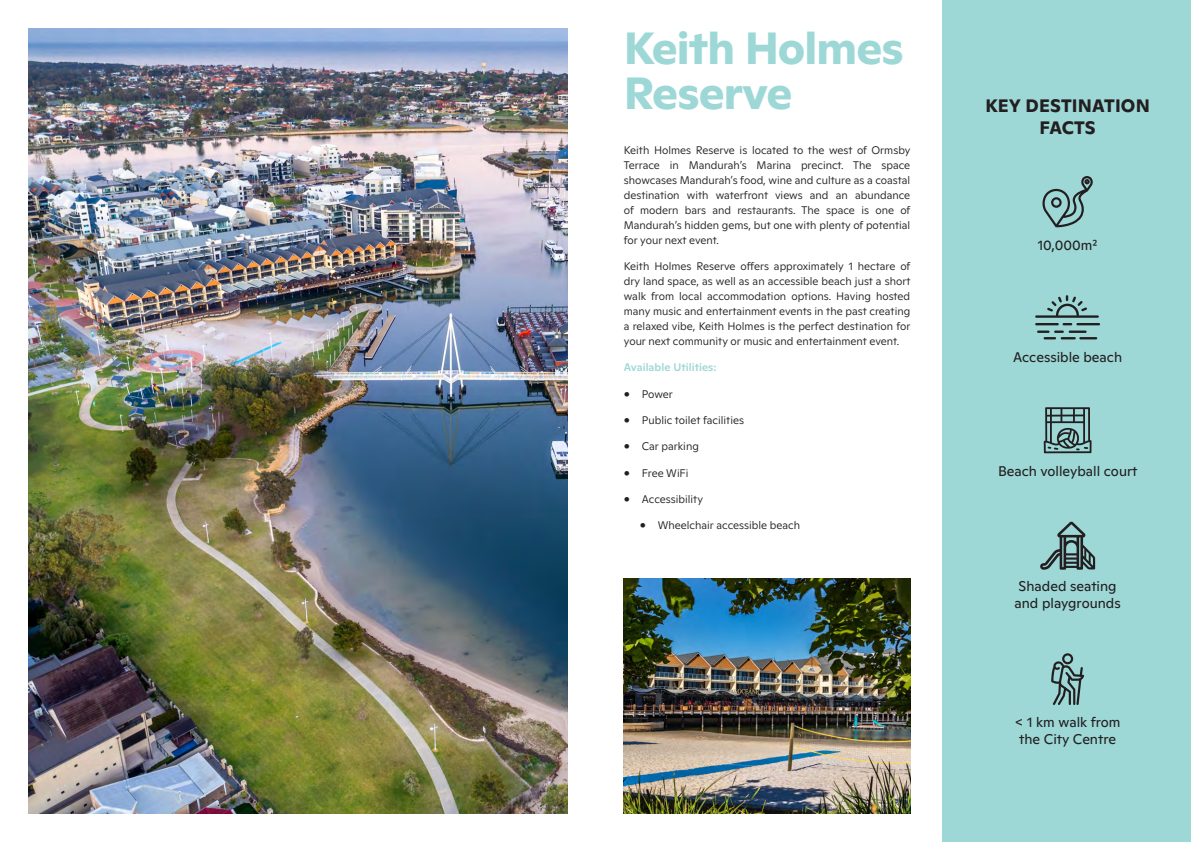
<style>
.page{position:relative;width:1191px;height:842px;background:#fff}
.page>*{position:absolute;margin:0;border:0;box-sizing:border-box;transform-origin:0 0}
.Page_Title{font:700 45px/44.7px "Ginto Normal";letter-spacing:-.02em;color:#9dd8d7}
.t1{font:700 18px/21.6px "Ginto Normal";letter-spacing:.01em;color:#231f20;text-align:center}
.t2{font:14px/16.8px "Ginto Normal";color:#231f20}
.Body{font:300 11px/15px "Ginto Normal";color:#231f20;text-align:justify}
.Body-2{font:500 11px "Ginto Normal";color:#9dd8d7}
</style>
<div class="page">
<img style="left:28px;top:28px;width:539px;height:786px">
<div style="left:943px;top:0;width:248px;height:842px;background:#9dd8d7"></div>
<svg style="left:1042px;top:176px;width:51px;height:51px"></svg>
<hr style="left:1035px;top:315px;width:63px;height:3px;background:#231f20">
<hr style="left:1035px;top:323px;width:23px;height:2px;background:#231f20">
<svg style="left:1062px;top:323px;width:10px;height:2px"></svg>
<svg style="left:1037px;top:331px;width:60px;height:8px"></svg>
<hr style="left:1076px;top:323px;width:24px;height:2px;background:#231f20">
<svg style="left:1047px;top:295px;width:40px;height:21px"></svg>
<svg style="left:1043px;top:407px;width:48px;height:46px"></svg>
<svg style="left:1051px;top:653px;width:33px;height:52px"></svg>
<img style="left:624px;top:578px;width:286px;height:236px">
<svg style="left:1040px;top:521px;width:55px;height:49px"></svg>
<p class="Page_Title" style="left:624px;top:22px;width:281px">Keith Holmes<br>Reserve</p>
<p class="Body" style="left:624px;top:141px;width:288px">Keith Holmes Reserve is located to the west of Ormsby Terrace in Mandurah’s Marina precinct. The space showcases Mandurah’s food, wine and culture as a coastal destination with waterfront views and an abundance of modern bars and restaurants. The space is one of Mandurah’s hidden gems, but one with plenty of potential for your next event.</p>
<p class="Body" style="left:624px;top:258px;width:288px">Keith Holmes Reserve offers approximately 1 hectare of dry land space, as well as an accessible beach just a short walk from local accommodation options. Having hosted many music and entertainment events in the past creating a relaxed vibe, Keith Holmes is the perfect destination for your next community or music and entertainment event.</p>
<p class="Body-2" style="left:624px;top:359px;width:94px">Available Utilities:</p>
<p class="Body" style="left:624px;top:385px;width:51px">• Power</p>
<p class="Body" style="left:624px;top:412px;width:122px">• Public toilet facilities</p>
<p class="Body" style="left:624px;top:438px;width:77px">• Car parking</p>
<p class="Body" style="left:624px;top:464px;width:66px">• Free WiFi</p>
<p class="Body" style="left:624px;top:491px;width:81px">• Accessibility</p>
<p class="Body" style="left:640px;top:517px;width:162px">• Wheelchair accessible beach</p>
<p class="t1" style="left:985px;top:93px;width:166px">KEY DESTINATION<br>FACTS</p>
<p class="t2" style="left:1037px;top:236px;width:61px">10,000m²</p>
<p class="t2" style="left:1013px;top:348px;width:111px">Accessible beach</p>
<p class="t2" style="left:998px;top:461px;width:141px">Beach volleyball court</p>
<p class="t2" style="left:1014px;top:577px;width:108px">Shaded seating and playgrounds</p>
<p class="t2" style="left:1014px;top:713px;width:107px;text-align:center">&lt; 1 km walk from the City Centre</p>
</div>
